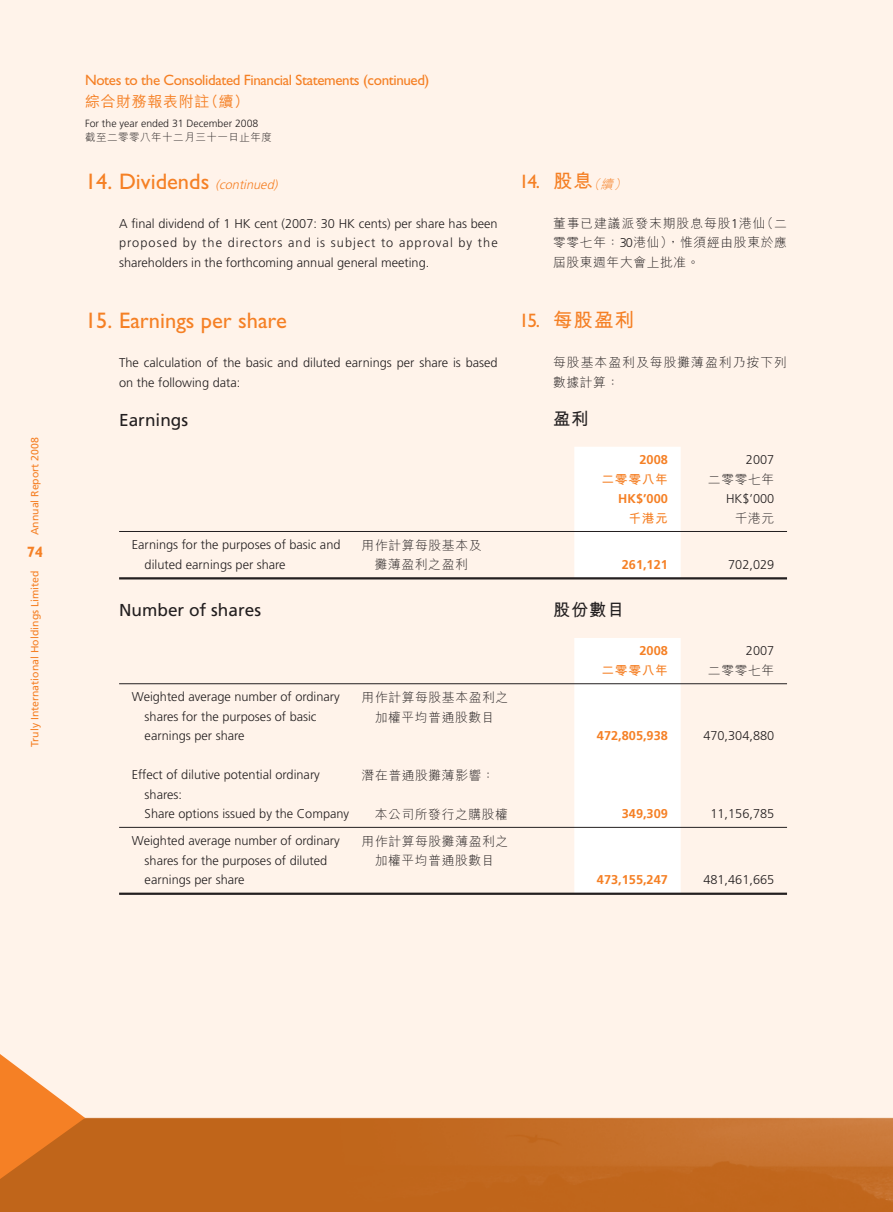
<style>
.page{position:relative;width:893px;height:1212px;background:#fff}
.page>*{position:absolute;margin:0;border:0;box-sizing:border-box;transform-origin:0 0}
.t1{font:22.5px "Gill Sans Std";color:#f58025}
.t2{font:19.5px "Gill Sans Std";color:#f58025}
.t3{font:19.5px "M Hei HK Bold E Ten B5 H";color:#f58025}
.t4{font:17.25px "Frutiger LT Std";color:#231f20}
.t5{font:17.25px "M Hei HK Bold E Ten B5 H";letter-spacing:.05em;color:#231f20}
.t6{font:15px "Gill Sans Std";letter-spacing:-.025em;color:#f58025}
.t7{font:15px "M Hei HK Medium E Ten B5 H";letter-spacing:.04em;color:#f58025}
.t8{font:700 15px "Gill Sans Std";color:#f58025}
.t9{font:300 12.75px/19.5px "Frutiger LT Std";color:#231f20}
.t10{font:12.75px/19.5px "M Hei HK Light E Ten B5 H";letter-spacing:.05em;color:#231f20;text-align:center}
.t11{font:700 12.75px "Frutiger LT Std";color:#f58025}
.t12{font:12.75px/19.5px "M Hei HK Light E Ten B5 H";letter-spacing:.085em;color:#231f20}
.t13{font:12.75px "M Hei HK Bold E Ten B5 H";letter-spacing:.05em;color:#f58025}
.t14{font:10.5px "Frutiger LT Std";color:#f58025}
.t15{font:300 10.5px "Frutiger LT Std";color:#231f20}
.t16{font:10.5px "M Hei HK Light E Ten B5 H";letter-spacing:.05em;color:#231f20}
.s1{font-family:"Frutiger LT Std";font-weight:300;font-style:italic;font-size:12.75px}
.s2{font-family:"M Hei HK Bold E Ten B5 H"}
.s3{font-family:"M Hei HK Light E Ten B5 H";font-style:italic;font-size:12.75px}
.s4{font-family:"Frutiger LT Std";font-weight:300}
.s5{font-family:"Gill Sans Std"}
</style>
<div class="page">
<img style="left:0;top:0;width:892px;height:1212px">
<svg style="left:0;top:1038px;width:85px;height:156px;background:#e89b5e"></svg>
<svg style="left:574px;top:447px;width:106px;height:130px"></svg>
<hr style="left:119px;top:577px;width:668px;height:2px;background:#231f20">
<hr style="left:119px;top:531px;width:668px;height:1px;background:#231f20">
<svg style="left:574px;top:638px;width:106px;height:255px"></svg>
<hr style="left:119px;top:683px;width:668px;height:1px;background:#231f20">
<hr style="left:119px;top:827px;width:668px;height:1px;background:#231f20">
<hr style="left:119px;top:893px;width:668px;height:2px;background:#231f20">
<p class="t14" style="left:30px;top:535px;width:100px;rotate:-90deg">Annual Report 2008</p>
<p class="t8" style="left:27px;top:543px;width:18px">74</p>
<p class="t14" style="left:30px;top:747px;width:178px;rotate:-90deg">Truly International Holdings Limited</p>
<p class="t6" style="left:85px;top:74px;width:346px">Notes to the Consolidated Financial Statements (continued)</p>
<p class="t7" style="left:85px;top:96px;width:166px">綜合財務報表附註（續）</p>
<p class="t15" style="left:85px;top:119px;width:175px">For the year ended 31 December 2008</p>
<p class="t16" style="left:85px;top:133px;width:188px">截至二零零八年十二月三十一日止年度</p>
<h1 class="t1" style="left:85px;top:173px;width:196px">14. Dividends <span class="s1">(continued)</span></h1>
<p class="t9" style="left:119px;top:214px;width:380px;text-align:justify">A final dividend of 1 HK cent (2007: 30 HK cents) per share has been proposed by the directors and is subject to approval by the shareholders in the forthcoming annual general meeting.</p>
<h2 class="t2" style="left:519px;top:174px;width:112px">14. <span class="s2">股息</span><span class="s3">（續）</span></h2>
<p class="t10" style="left:553px;top:215px;width:235px;text-align:justify">董事已建議派發末期股息每股<span class="s4">1</span>港仙（二零零七年：<span class="s4">30</span>港仙），惟須經由股東於應屆股東週年大會上批准。</p>
<h1 class="t1" style="left:85px;top:312px;width:203px">15. Earnings per share</h1>
<p class="t9" style="left:119px;top:354px;width:380px">The calculation of the basic and diluted earnings per share is based on the following data:</p>
<h3 class="t4" style="left:119px;top:412px;width:71px">Earnings</h3>
<p class="t9" style="left:145px;top:536px;width:197px;text-indent:-13px">Earnings for the purposes of basic and diluted earnings per share</p>
<p class="t10" style="left:361px;top:537px;width:121px">用作計算每股基本及攤薄盈利之盈利</p>
<h3 class="t4" style="left:119px;top:603px;width:143px">Number of shares</h3>
<p class="t9" style="left:145px;top:688px;width:197px;text-indent:-13px">Weighted average number of ordinary shares for the purposes of basic earnings per share</p>
<p class="t10" style="left:361px;top:689px;width:148px">用作計算每股基本盈利之加權平均普通股數目</p>
<h2 class="t3" style="left:519px;top:313px;width:116px"><span class="s5">15.</span> 每股盈利</h2>
<p class="t12" style="left:553px;top:354px;width:235px">每股基本盈利及每股攤薄盈利乃按下列數據計算：</p>
<h3 class="t5" style="left:553px;top:412px;width:37px">盈利</h3>
<p class="t11" style="left:639px;top:454px;width:30px">2008</p>
<p class="t9" style="left:745px;top:451px;width:30px">2007</p>
<p class="t13" style="left:601px;top:475px;width:68px">二零零八年</p>
<p class="t10" style="left:708px;top:471px;width:68px">二零零七年</p>
<p class="t11" style="left:618px;top:493px;width:51px">HK$’000</p>
<p class="t9" style="left:726px;top:490px;width:50px">HK$’000</p>
<p class="t13" style="left:628px;top:514px;width:41px">千港元</p>
<p class="t10" style="left:734px;top:510px;width:41px">千港元</p>
<p class="t11" style="left:621px;top:559px;width:48px">261,121</p>
<p class="t9" style="left:728px;top:555px;width:48px">702,029</p>
<h3 class="t5" style="left:553px;top:603px;width:73px">股份數目</h3>
<p class="t11" style="left:639px;top:645px;width:30px">2008</p>
<p class="t9" style="left:745px;top:642px;width:30px">2007</p>
<p class="t13" style="left:601px;top:666px;width:68px">二零零八年</p>
<p class="t10" style="left:708px;top:663px;width:68px">二零零七年</p>
<p class="t11" style="left:597px;top:731px;width:72px">472,805,938</p>
<p class="t9" style="left:703px;top:727px;width:72px">470,304,880</p>
<p class="t9" style="left:145px;top:766px;width:177px;text-indent:-13px">Effect of dilutive potential ordinary shares:</p>
<p class="t10" style="left:361px;top:767px;width:134px">潛在普通股攤薄影響：</p>
<p class="t9" style="left:145px;top:805px;width:206px">Share options issued by the Company</p>
<p class="t10" style="left:375px;top:806px;width:135px">本公司所發行之購股權</p>
<p class="t11" style="left:621px;top:809px;width:48px">349,309</p>
<p class="t9" style="left:710px;top:805px;width:65px">11,156,785</p>
<p class="t9" style="left:145px;top:832px;width:197px;text-indent:-13px">Weighted average number of ordinary shares for the purposes of diluted earnings per share</p>
<p class="t10" style="left:361px;top:833px;width:148px">用作計算每股攤薄盈利之加權平均普通股數目</p>
<p class="t11" style="left:597px;top:874px;width:72px">473,155,247</p>
<p class="t9" style="left:703px;top:871px;width:72px">481,461,665</p>
</div>
